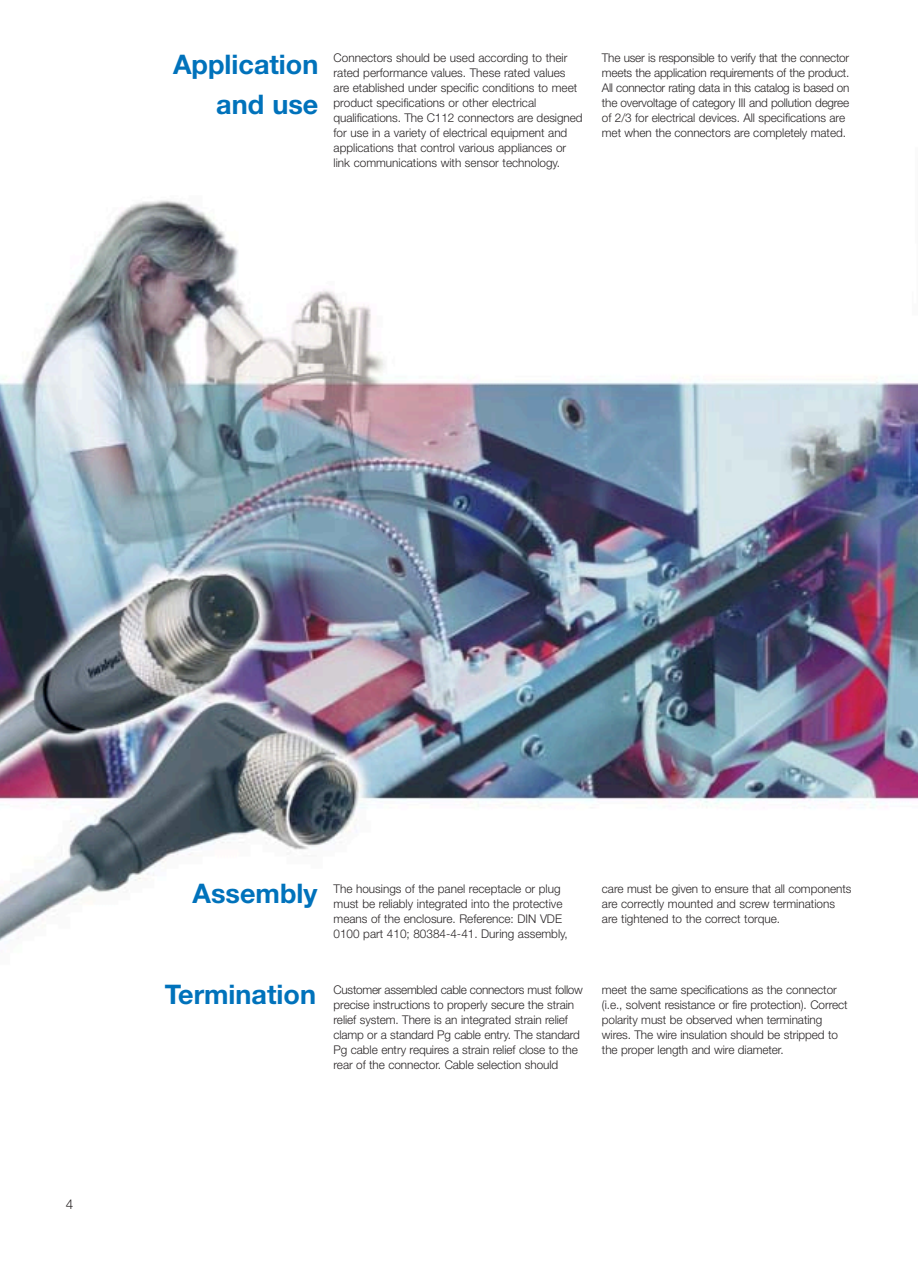
<style>
.page{position:relative;width:918px;height:1262px;background:#fff}
.page>*{position:absolute;margin:0;border:0;box-sizing:border-box;transform-origin:0 0}
.t1{font:700 27px/40px "Helvetica Neue";color:#0072bb;text-align:right}
.t2{font:300 13.5px "Helvetica Neue";color:#292526}
.t3{font:300 12px/15px "Helvetica Neue";letter-spacing:-.005em;color:#292526}
</style>
<div class="page">
<img style="left:0;top:200px;width:918px;height:741px">
<h1 class="t1" style="left:173px;top:47px;width:147px">Application and use</h1>
<p class="t3" style="left:334px;top:51px;width:251px">Connectors should be used according to their rated performance values. These rated values are etablished under specific conditions to meet product specifications or other electrical qualifications. The C112 connectors are designed for use in a variety of electrical equipment and applications that control various appliances or link communications with sensor technology.</p>
<p class="t3" style="left:602px;top:51px;width:249px">The user is responsible to verify that the connector meets the application requirements of the product.<br>All connector rating data in this catalog is based on the overvoltage of category III and pollution degree of 2/3 for electrical devices. All specifications are met when the connectors are completely mated.</p>
<p class="t2" style="left:66px;top:1199px;width:9px">4</p>
<h1 class="t1" style="left:193px;top:876px;width:126px">Assembly</h1>
<p class="t3" style="left:334px;top:882px;width:236px">The housings of the panel receptacle or plug must be reliably integrated into the protective means of the enclosure. Reference: DIN VDE 0100 part 410; 80384-4-41. During assembly,</p>
<p class="t3" style="left:602px;top:882px;width:251px">care must be given to ensure that all components are correctly mounted and screw terminations are tightened to the correct torque.</p>
<h1 class="t1" style="left:165px;top:977px;width:153px">Termination</h1>
<p class="t3" style="left:334px;top:983px;width:251px">Customer assembled cable connectors must follow precise instructions to properly secure the strain relief system. There is an integrated strain relief clamp or a standard Pg cable entry. The standard Pg cable entry requires a strain relief close to the rear of the connector. Cable selection should</p>
<p class="t3" style="left:602px;top:983px;width:247px">meet the same specifications as the connector (i.e., solvent resistance or fire protection). Correct polarity must be observed when terminating wires. The wire insulation should be stripped to the proper length and wire diameter.</p>
</div>
